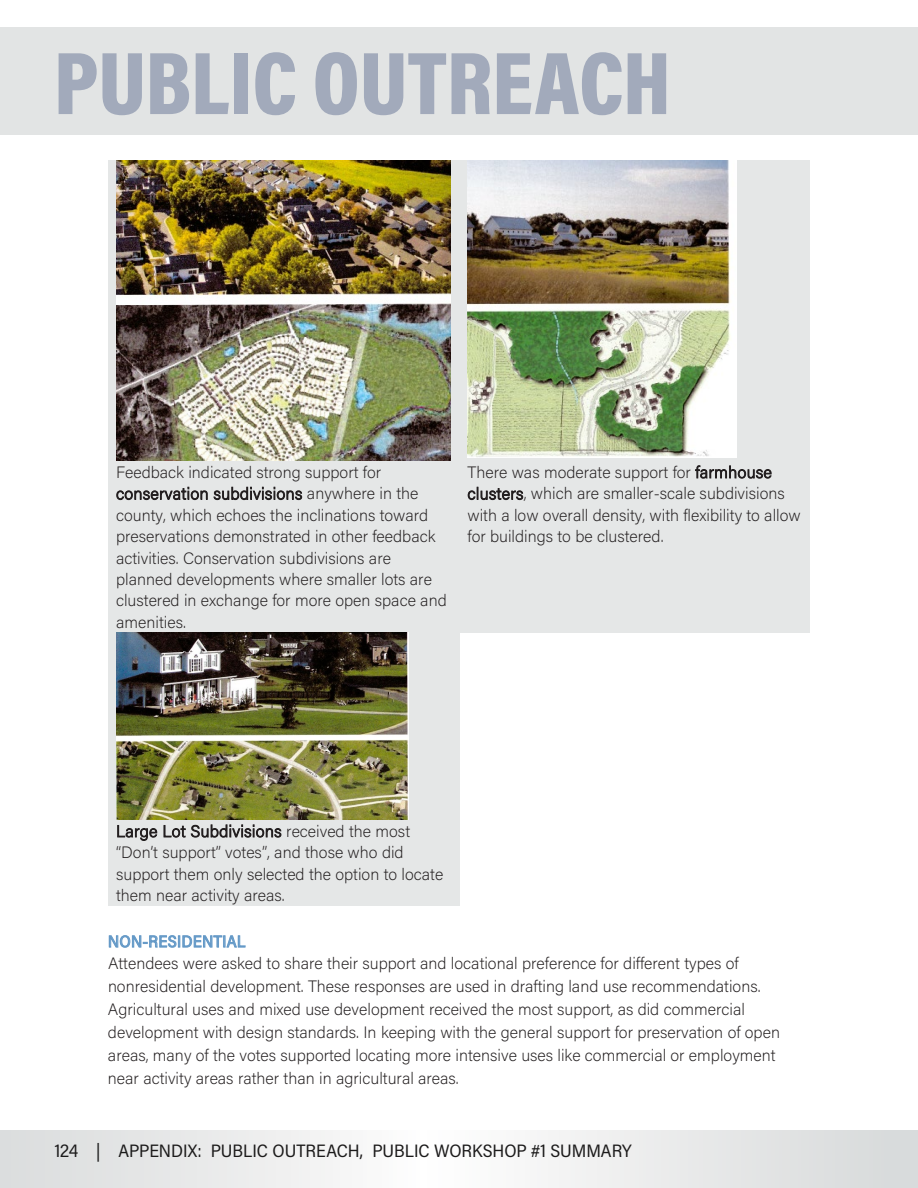
<style>
.page{position:relative;width:918px;height:1188px;background:#fff}
.page>*{position:absolute;margin:0;border:0;box-sizing:border-box;transform-origin:0 0}
.t1{font:900 90px "Acumin Pro Cond";color:#a2aabb}
.t2{font:18px "Acumin Pro Semi Cond";letter-spacing:-.005em;color:#1c1b1b}
.t3{font:200 16.5px/21.5px "Acumin Pro";color:#231f20}
.s1{font-family:"Acumin Pro Semi Cond";font-weight:400;color:#6499c7}
</style>
<div class="page">
<svg style="left:0;top:1131px;width:918px;height:57px"></svg>
<div style="left:0;top:27px;width:918px;height:108px;background:#e2e4e4"></div>
<div style="left:108px;top:161px;width:351px;height:300px;background:#e5e7e7"></div>
<div style="left:459px;top:161px;width:351px;height:300px;background:#e5e7e7"></div>
<div style="left:108px;top:461px;width:351px;height:171px;background:#e5e7e7"></div>
<div style="left:459px;top:461px;width:351px;height:171px;background:#e5e7e7"></div>
<div style="left:108px;top:632px;width:351px;height:188px;background:#e5e7e7"></div>
<div style="left:108px;top:820px;width:351px;height:86px;background:#e5e7e7"></div>
<img style="left:116px;top:161px;width:335px;height:300px">
<img style="left:468px;top:161px;width:269px;height:297px">
<img style="left:116px;top:632px;width:292px;height:188px">
<h1 class="t1" style="left:54px;top:24px;width:618px">PUBLIC OUTREACH</h1>
<p class="t3" style="left:116px;top:461px;width:332px">Feedback indicated strong support for conservation subdivisions anywhere in the county, which echoes the inclinations toward preservations demonstrated in other feedback activities. Conservation subdivisions are planned developments where smaller lots are clustered in exchange for more open space and amenities.</p>
<p class="t3" style="left:468px;top:461px;width:335px">There was moderate support for farmhouse clusters, which are smaller-scale subdivisions with a low overall density, with flexibility to allow for buildings to be clustered.</p>
<p class="t3" style="left:116px;top:820px;width:329px">Large Lot Subdivisions received the most “Don’t support” votes”, and those who did support them only selected the option to locate them near activity areas.</p>
<p class="t3" style="left:108px;top:930px;width:632px"><span class="s1">NON-RESIDENTIAL<br></span>Attendees were asked to share their support and locational preference for different types of</p>
<p class="t3" style="left:108px;top:974px;width:674px;line-height:23.1px">nonresidential development. These responses are used in drafting land use recommendations.<br>Agricultural uses and mixed use development received the most support, as did commercial development with design standards. In keeping with the general support for preservation of open areas, many of the votes supported locating more intensive uses like commercial or employment near activity areas rather than in agricultural areas.</p>
<p class="t2" style="left:55px;top:1138px;width:99px">124 | APPEND</p>
<p class="t2" style="left:183px;top:1138px;width:30px">IX: PUB</p>
<p class="t2" style="left:243px;top:1138px;width:40px">LIC OUTREACH</p>
<p class="t2" style="left:360px;top:1138px;width:127px">, PUBLIC WOR KSHO</p>
<p class="t2" style="left:517px;top:1138px;width:47px">P #1 SUMMAR</p>
<p class="t2" style="left:622px;top:1138px;width:11px">Y</p>
</div>
